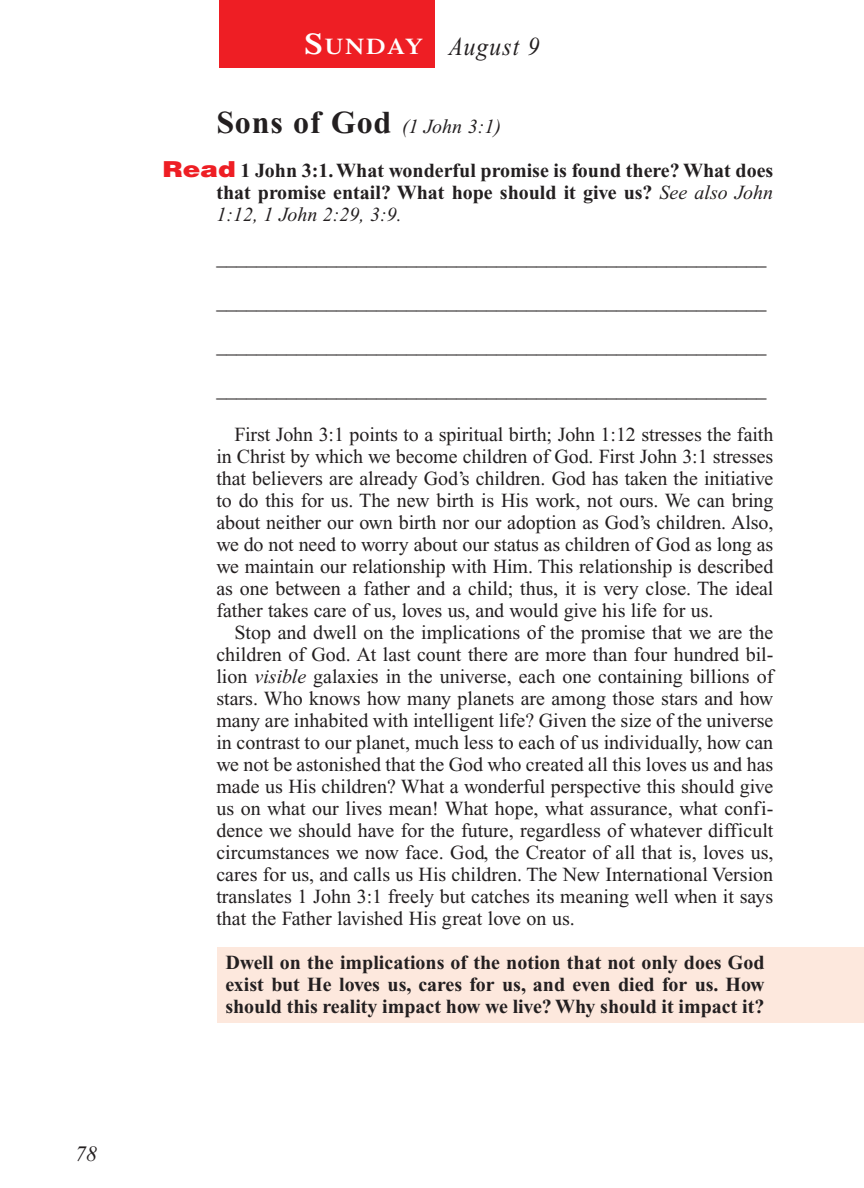
<style>
.page{position:relative;width:864px;height:1188px;background:#fff}
.page>*{position:absolute;margin:0;border:0;box-sizing:border-box;transform-origin:0 0}
.t1{font:italic 26px "Times New Roman";letter-spacing:.05em;color:#231f20;scale:.9 1}
.t2{font:italic 22px "Times New Roman";color:#231f20}
.t3{font:20px/22px "Times New Roman";letter-spacing:-.005em;color:#231f20;text-align:justify}
.t4{font:700 20px/22px "Times New Roman";color:#231f20}
.s1{font-family:"Times";font-weight:600;font-style:normal;font-size:30px;color:#fff}
.s2{font-family:"Times";font-weight:600;font-style:normal;font-size:22.4px;color:#fff}
.s3{font-size:32px}
.s4{font-weight:400;font-style:italic}
.s5{font-family:"Helvetica";font-weight:900;font-size:22px;color:#ee1e24}
.s6{font-style:italic}
</style>
<div class="page">
<div style="left:218px;top:947px;width:646px;height:76px;background:#fde8dd"></div>
<div style="left:219px;top:0;width:216px;height:68px;background:#ee1e24"></div>
<p class="t2" style="left:75px;top:1146px;width:23px">78</p>
<h1 class="t1" style="left:304px;top:37px;width:263px"><span class="s1">S</span><span class="s2">UNDAY</span> August 9</h1>
<p class="t4" style="left:162px;top:107px;width:613px;line-height:44px;text-indent:54px"><span class="s3">Sons of God</span> <span class="s4">(1 John 3:1)<br></span><span class="s5">Read</span> 1 John 3:1. What wonderful promise is found there? What does</p>
<p class="t4" style="left:216px;top:184px;width:558px">that promise entail? What hope should it give us? <span class="s4">See also John<br>1:12, 1 John 2:29, 3:9.</span></p>
<p class="t3" style="left:216px;top:250px;width:551px">_______________________________________________________</p>
<p class="t3" style="left:216px;top:294px;width:551px">_______________________________________________________</p>
<p class="t3" style="left:216px;top:338px;width:551px">_______________________________________________________</p>
<p class="t3" style="left:216px;top:382px;width:551px">_______________________________________________________</p>
<p class="t3" style="left:216px;top:426px;width:559px;text-indent:18px">First John 3:1 points to a spiritual birth; John 1:12 stresses the faith in Christ by which we become children of God. First John 3:1 stresses that believers are already God’s children. God has taken the initiative to do this for us. The new birth is His work, not ours. We can bring about neither our own birth nor our adoption as God’s children. Also, we do not need to worry about our status as children of God as long as we maintain our relationship with Him. This relationship is described as one between a father and a child; thus, it is very close. The ideal father takes care of us, loves us, and would give his life for us.</p>
<p class="t3" style="left:216px;top:624px;width:559px;text-indent:18px">Stop and dwell on the implications of the promise that we are the children of God. At last count there are more than four hundred bil&shy;lion <span class="s6">visible</span> galaxies in the universe, each one containing billions of stars. Who knows how many planets are among those stars and how many are inhabited with intelligent life? Given the size of the universe in contrast to our planet, much less to each of us individually, how can we not be astonished that the God who created all this loves us and has made us His children? What a wonderful perspective this should give us on what our lives mean! What hope, what assurance, what confi&shy;dence we should have for the future, regardless of whatever difficult circumstances we now face. God, the Creator of all that is, loves us, cares for us, and calls us His children. The New International Version translates 1 John 3:1 freely but catches its meaning well when it says that the Father lavished His great love on us.</p>
<p class="t4" style="left:225px;top:954px;width:541px;text-align:justify">Dwell on the implications of the notion that not only does God exist but He loves us, cares for us, and even died for us. How should this reality impact how we live? Why should it impact it?</p>
</div>
